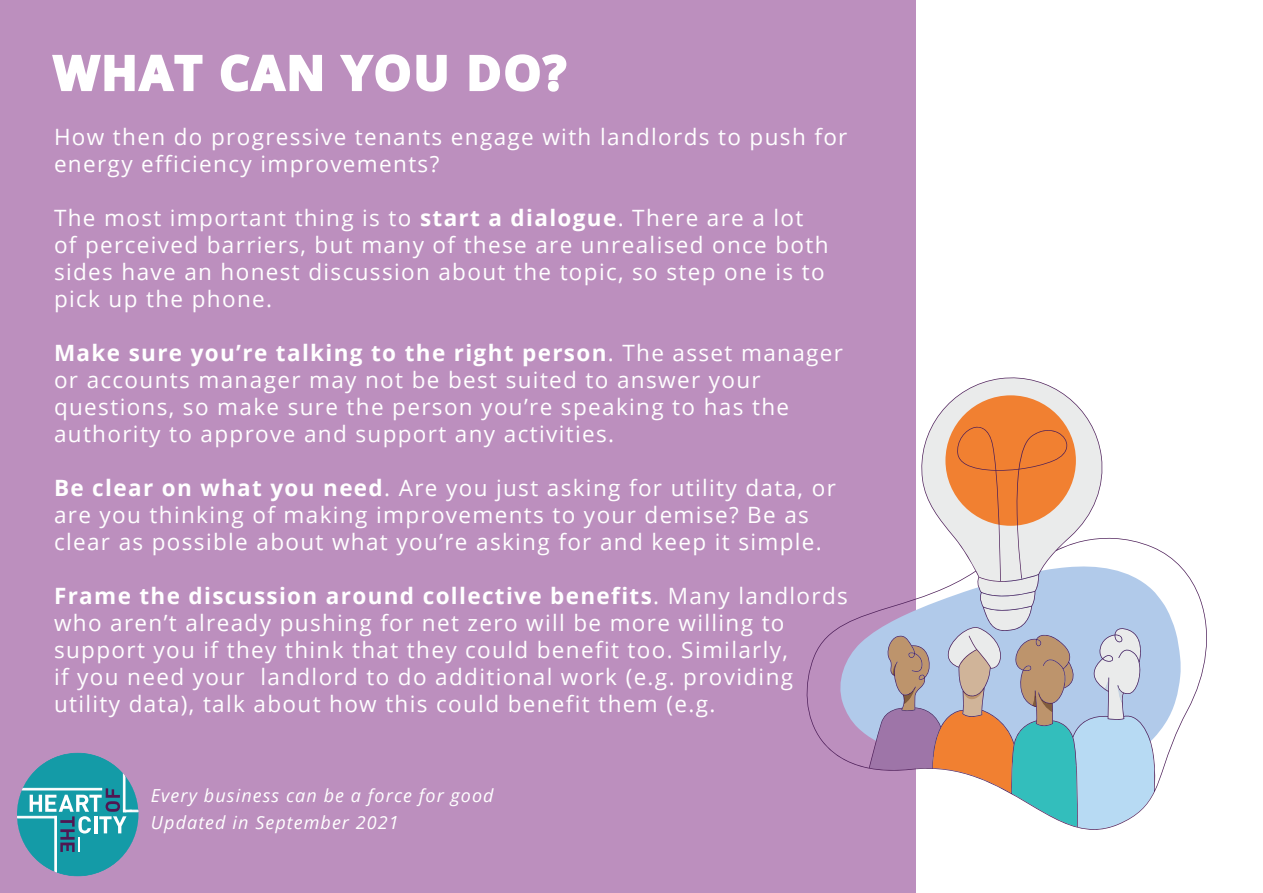
<style>
.page{position:relative;width:1263px;height:893px;background:#fff}
.page>*{position:absolute;margin:0;border:0;box-sizing:border-box;transform-origin:0 0}
.t1{font:700 46.5px "Open Sans";letter-spacing:.06em;color:#fff}
.t2{font:22.5px/27px "Open Sans";letter-spacing:.06em;color:#fff}
.t3{font:italic 18px/27px "Open Sans";letter-spacing:.06em;color:#fff}
.s1{font-weight:700}
</style>
<div class="page">
<div style="left:0;top:0;width:915px;height:893px;background:#bc8fbe"></div>
<svg style="left:17px;top:753px;width:121px;height:123px"></svg>
<svg style="left:806px;top:372px;width:401px;height:417px"></svg>
<svg style="left:870px;top:373px;width:286px;height:457px"></svg>
<svg style="left:52px;top:54px;width:151px;height:37px"></svg>
<svg style="left:220px;top:54px;width:102px;height:38px"></svg>
<svg style="left:340px;top:54px;width:107px;height:38px"></svg>
<svg style="left:469px;top:54px;width:98px;height:38px"></svg>
<h1 class="t1" style="left:54px;top:40px;width:513px">WHAT CAN YOU DO?</h1>
<p class="t2" style="left:54px;top:123px;width:795px">How then do progressive tenants engage with landlords to push for energy efficiency improvements?</p>
<p class="t2" style="left:54px;top:204px;width:776px">The most important thing is to <span class="s1">start a dialogue</span>. There are a lot of perceived barriers, but many of these are unrealised once both sides have an honest discussion about the topic, so step one is to pick up the phone.</p>
<p class="t2" style="left:54px;top:339px;width:790px"><span class="s1">Make sure you’re talking to the right person</span>. The asset manager or accounts manager may not be best suited to answer your questions, so make sure the person you’re speaking to has the authority to approve and support any activities.</p>
<p class="t2" style="left:54px;top:474px;width:783px"><span class="s1">Be clear on what you need</span>. Are you just asking for utility data, or are you thinking of making improvements to your demise? Be as clear as possible about what you’re asking for and keep it simple.</p>
<p class="t2" style="left:54px;top:582px;width:795px"><span class="s1">Frame the discussion around collective benefits</span>. Many landlords who aren’t already pushing for net zero will be more willing to support you if they think that they could benefit too. Similarly,<br>if you need your landlord to do additional work (e.g. providing utility data), talk about how this could benefit them (e.g.</p>
<p class="t3" style="left:151px;top:782px;width:344px">Every business can be a force for good<br>Updated in September 2021</p>
</div>
